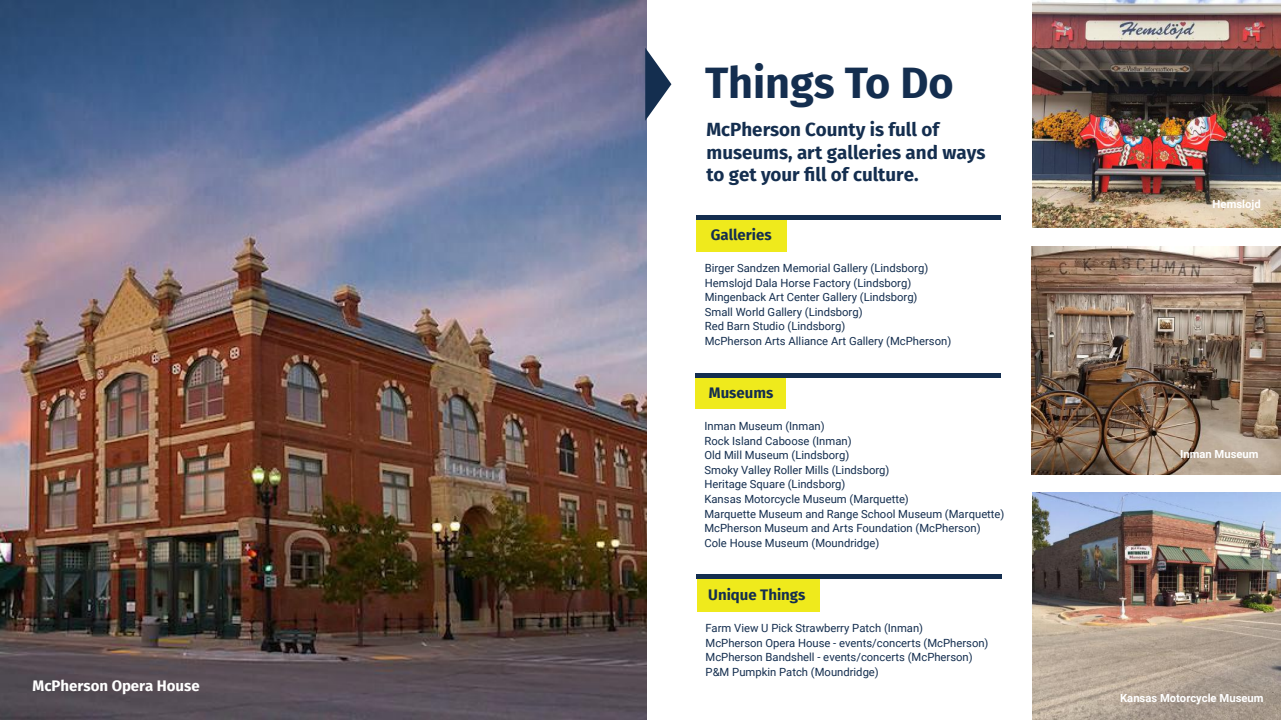
<style>
.page{position:relative;width:1281px;height:720px;background:#fff}
.page>*{position:absolute;margin:0;border:0;box-sizing:border-box;transform-origin:0 0}
.t1{font:700 43.12px "Fira Sans";color:#142e4f}
.t2{font:700 18.75px/22.5px "Fira Sans";color:#142e4f}
.t3{font:700 15px "Fira Sans";color:#142e4f}
.t4{font:700 15px "Fira Sans";color:#fff}
.t5{font:11.25px/14.6px "Roboto";color:#142e4f}
.t6{font:700 11.25px "Roboto";color:#fff}
</style>
<div class="page">
<div style="left:696px;top:219px;width:90px;height:33px;background:#efea1c"></div>
<img style="left:0;top:0;width:646px;height:720px">
<svg style="left:645px;top:48px;width:26px;height:73px"></svg>
<div style="left:695px;top:215px;width:174px;height:5px;background:#142e4f"></div>
<div style="left:869px;top:215px;width:131px;height:5px;background:#142e4f"></div>
<img style="left:1032px;top:0;width:248px;height:228px">
<img style="left:1031px;top:247px;width:249px;height:228px">
<img style="left:1032px;top:492px;width:248px;height:228px">
<div style="left:695px;top:376px;width:90px;height:33px;background:#efea1c"></div>
<div style="left:695px;top:373px;width:174px;height:5px;background:#142e4f"></div>
<div style="left:869px;top:373px;width:131px;height:5px;background:#142e4f"></div>
<div style="left:697px;top:578px;width:122px;height:34px;background:#efea1c"></div>
<div style="left:696px;top:574px;width:174px;height:5px;background:#142e4f"></div>
<div style="left:870px;top:574px;width:131px;height:5px;background:#142e4f"></div>
<h3 class="t4" style="left:33px;top:673px;width:168px">McPherson Opera House</h3>
<h1 class="t1" style="left:705px;top:46px;width:250px">Things To Do</h1>
<h2 class="t2" style="left:706px;top:117px;width:280px">McPherson County is full of museums, art galleries and ways to get your fi ll of culture.</h2>
<h3 class="t3" style="left:710px;top:222px;width:62px">Galleries</h3>
<p class="t5" style="left:704px;top:261px;width:248px">Birger Sandzen Memorial Gallery (Lindsborg)<br>Hemslojd Dala Horse Factory (Lindsborg)<br>Mingenback Art Center Gallery (Lindsborg)<br>Small World Gallery (Lindsborg)<br>Red Barn Studio (Lindsborg)<br>McPherson Arts Alliance Art Gallery (McPherson)</p>
<h3 class="t3" style="left:708px;top:380px;width:66px">Museums</h3>
<p class="t5" style="left:704px;top:418px;width:301px">Inman Museum (Inman)<br>Rock Island Caboose (Inman)<br>Old Mill Museum (Lindsborg)<br>Smoky Valley Roller Mills (Lindsborg)<br>Heritage Square (Lindsborg)<br>Kansas Motorcycle Museum (Marquette)<br>Marquette Museum and Range School Museum (Marquette)<br>McPherson Museum and Arts Foundation (McPherson)<br>Cole House Museum (Moundridge)</p>
<h3 class="t3" style="left:708px;top:582px;width:99px">Unique Things</h3>
<p class="t5" style="left:705px;top:621px;width:284px">Farm View U Pick Strawberry Patch (Inman)<br>McPherson Opera House - events/concerts (McPherson)<br>McPherson Bandshell - events/concerts (McPherson)<br>P&amp;M Pumpkin Patch (Moundridge)</p>
<p class="t6" style="left:1212px;top:198px;width:50px">Hemslojd</p>
<p class="t6" style="left:1179px;top:447px;width:80px">Inman Museum</p>
<p class="t6" style="left:1119px;top:691px;width:145px">Kansas Motorcycle Museum</p>
</div>
